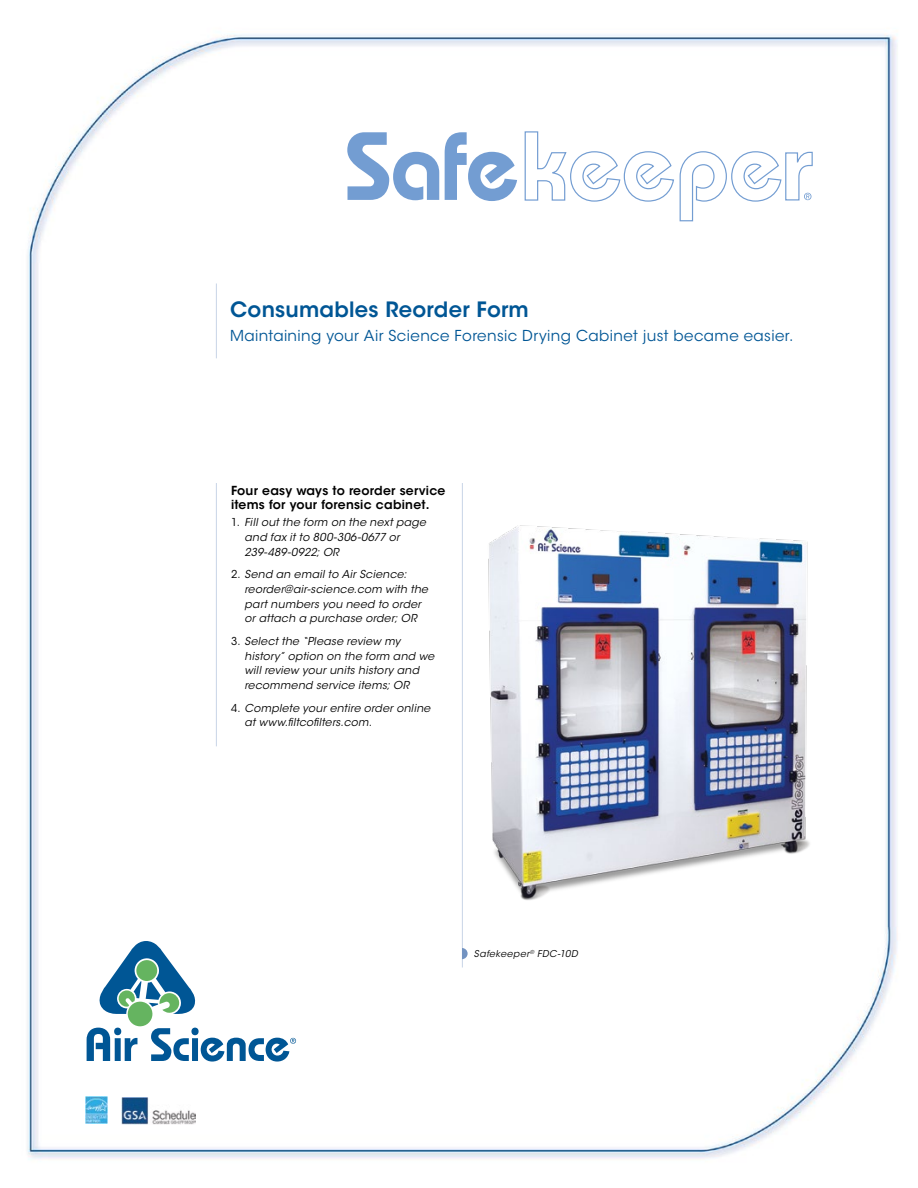
<style>
.page{position:relative;width:918px;height:1188px;background:#fff}
.page>*{position:absolute;margin:0;border:0;box-sizing:border-box;transform-origin:0 0}
.t1{font:600 21px "ITC Avant Garde Std";letter-spacing:.01em;color:#005695}
.t2{font:15px "ITC Avant Garde Std";letter-spacing:.025em;color:#005695}
.t3{font:600 12.3px/14.7px "ITC Avant Garde Std";letter-spacing:.02em;color:#000}
.t4{font:italic 10.8px/14.7px "ITC Avant Garde Std";letter-spacing:.025em;color:#000}
.t5{font:italic 9.3px "ITC Avant Garde Std";letter-spacing:.05em;color:#000}
.s1{font-style:normal}
</style>
<div class="page">
<img style="left:27px;top:33px;width:871px;height:1127px">
<hr style="left:216px;top:284px;width:1px;height:74px;background:#7393c1">
<svg style="left:97px;top:941px;width:101px;height:74px"></svg>
<div style="left:136px;top:960px;width:22px;height:21px;background:#65b460;border-radius:50%"></div>
<div style="left:127px;top:1001px;width:26px;height:26px;background:#65b460;border-radius:50%"></div>
<svg style="left:87px;top:1028px;width:50px;height:33px"></svg>
<svg style="left:151px;top:1028px;width:145px;height:34px"></svg>
<img style="left:85px;top:1097px;width:23px;height:27px">
<img style="left:122px;top:1097px;width:74px;height:27px">
<hr style="left:462px;top:483px;width:1px;height:485px;background:#7393c1">
<hr style="left:216px;top:483px;width:1px;height:263px;background:#7393c1">
<img style="left:482px;top:513px;width:337px;height:393px">
<svg style="left:347px;top:132px;width:92px;height:68px"></svg>
<svg style="left:445px;top:132px;width:72px;height:69px"></svg>
<svg style="left:524px;top:131px;width:289px;height:90px"></svg>
<svg style="left:463px;top:948px;width:5px;height:11px"></svg>
<h1 class="t1" style="left:230px;top:297px;width:300px">Consumables Reorder Form</h1>
<h2 class="t2" style="left:230px;top:326px;width:565px">Maintaining your Air Science Forensic Drying Cabinet just became easier.</h2>
<p class="t3" style="left:231px;top:483px;width:216px">Four easy ways to reorder service items for your forensic cabinet.</p>
<p class="t4" style="left:244px;top:515px;width:183px;text-indent:-13px"><span class="s1">1.</span> Fill out the form on the next page and fax it to 800-306-0677 or<br>239-489-0922; OR</p>
<p class="t4" style="left:244px;top:567px;width:185px;text-indent:-13px"><span class="s1">2.</span> Send an email to Air Science: reorder@air-science.com with the part numbers you need to order or attach a purchase order; OR</p>
<p class="t4" style="left:244px;top:634px;width:191px;text-indent:-13px"><span class="s1">3.</span> Select the “Please review my history” option on the form and we will review your units history and recommend service items; OR</p>
<p class="t4" style="left:244px;top:701px;width:187px;text-indent:-13px"><span class="s1">4.</span> Complete your entire order online at www.filtcofilters.com.</p>
<p class="t5" style="left:474px;top:948px;width:105px">Safekeeper<sup>®</sup> FDC-10D</p>
</div>
